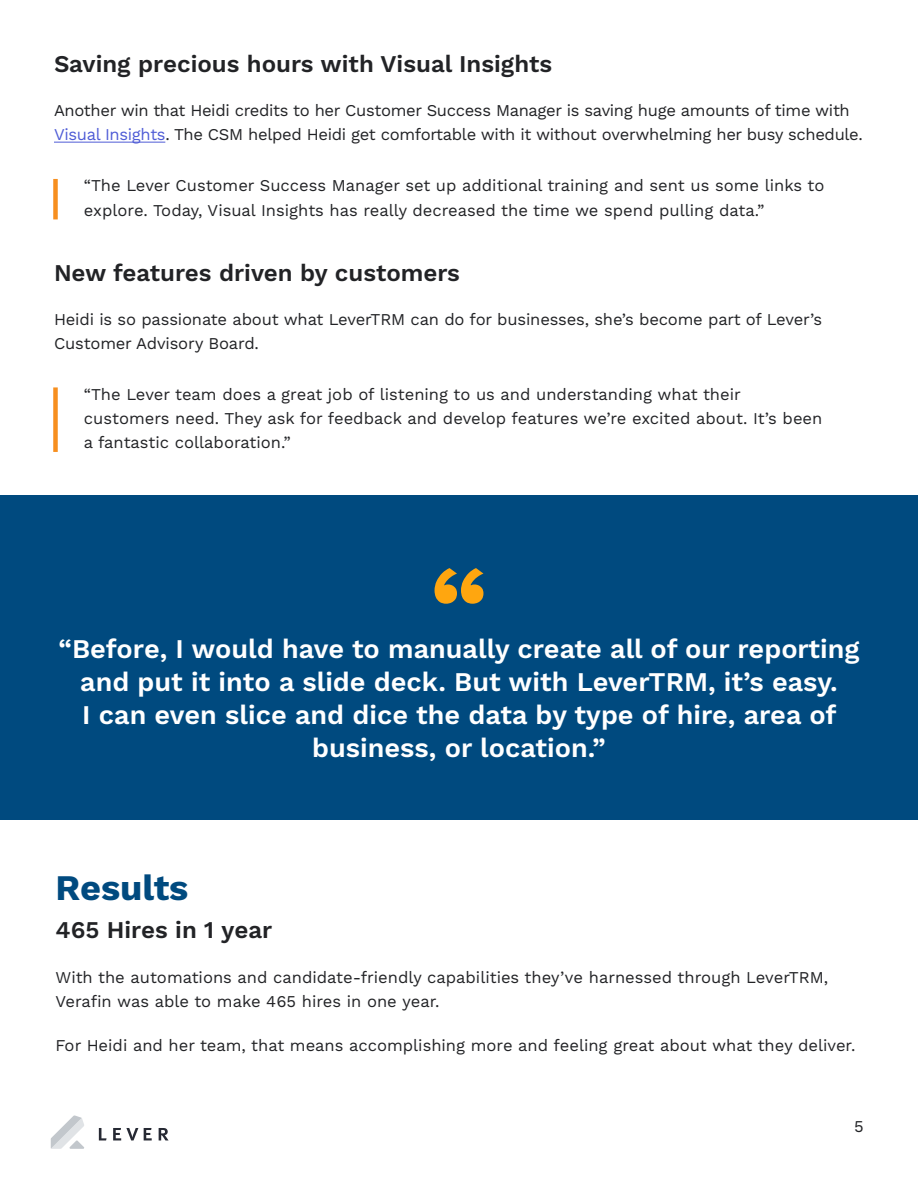
<style>
.page{position:relative;width:918px;height:1188px;background:#fff}
.page>*{position:absolute;margin:0;border:0;box-sizing:border-box;transform-origin:0 0}
.t1{font:700 36px "Work Sans";color:#004a7f}
.t2{font:600 27px/33px "Work Sans";color:#fff;text-align:center}
.t3{font:600 24px "Work Sans";color:#222326}
.t4{font:16.5px/24px "Work Sans";color:#222326}
.t5{font:16.5px/24px "Work Sans";letter-spacing:-.02em;color:#222326}
.s1{color:#4f5cd6}
</style>
<div class="page">
<svg style="left:51px;top:1115px;width:33px;height:34px"></svg>
<svg style="left:99px;top:1128px;width:69px;height:12px"></svg>
<hr style="left:54px;top:142px;width:111px;height:1px;background:#4f5cd6">
<div style="left:53px;top:179px;width:5px;height:40px;background:#f78f1f"></div>
<div style="left:53px;top:387px;width:5px;height:65px;background:#f78f1f"></div>
<div style="left:0;top:495px;width:918px;height:324px;background:#004a7f"></div>
<svg style="left:435px;top:568px;width:48px;height:36px"></svg>
<h3 class="t3" style="left:54px;top:50px;width:500px">Saving precious hours with Visual Insights</h3>
<p class="t5" style="left:54px;top:100px;width:810px">Another win that Heidi credits to her Customer Success Manager is saving huge amounts of time with<br><span class="s1">Visual Insights</span>. The CSM helped Heidi get comfortable with it without overwhelming her busy schedule.</p>
<p class="t4" style="left:84px;top:175px;width:742px">“The Lever Customer Success Manager set up additional training and sent us some links to explore. Today, Visual Insights has really decreased the time we spend pulling data.”</p>
<h3 class="t3" style="left:54px;top:259px;width:408px">New features driven by customers</h3>
<p class="t4" style="left:54px;top:308px;width:770px">Heidi is so passionate about what LeverTRM can do for businesses, she’s become part of Lever’s<br>Customer Advisory Board.</p>
<p class="t4" style="left:84px;top:383px;width:740px">“The Lever team does a great job of listening to us and understanding what their customers need. They ask for feedback and develop features we’re excited about. It’s been a fantastic collaboration.”</p>
<h2 class="t2" style="left:58px;top:634px;width:803px">“Before, I would have to manually create all of our reporting and put it into a slide deck. But with LeverTRM, it’s easy.<br>I can even slice and dice the data by type of hire, area of business, or location.”</h2>
<h1 class="t1" style="left:56px;top:867px;width:135px">Results</h1>
<h3 class="t3" style="left:56px;top:916px;width:218px">465 Hires in 1 year</h3>
<p class="t4" style="left:56px;top:966px;width:774px">With the automations and candidate-friendly capabilities they’ve harnessed through LeverTRM,<br>Verafin was able to make 465 hires in one year.</p>
<p class="t4" style="left:56px;top:1034px;width:801px">For Heidi and her team, that means accomplishing more and feeling great about what they deliver.</p>
<p class="t4" style="left:854px;top:1115px;width:11px">5</p>
</div>
